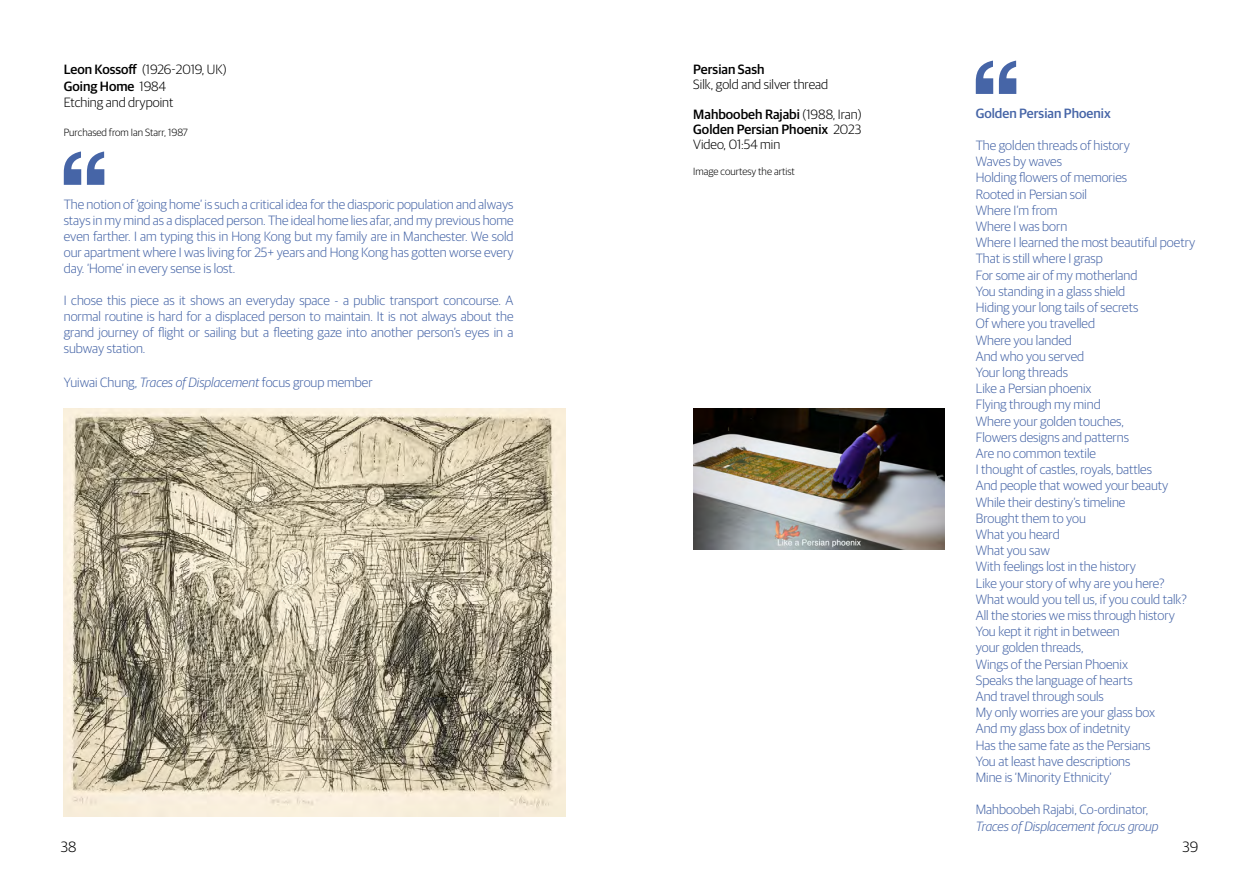
<style>
.page{position:relative;width:1259px;height:893px;background:#fff}
.page>*{position:absolute;margin:0;border:0;box-sizing:border-box;transform-origin:0 0}
.t1{font:300 15px "Guardian Sans";color:#000}
.t2{font:300 13.5px/16.2px "Guardian Sans";color:#4665a7;text-align:justify}
.t3{font:300 13.5px/16.2px "Guardian Sans";color:#000}
.t4{font:500 13.5px/14.9px "Guardian Sans";color:#000;text-align:justify}
.t5{font:italic 300 13.5px "Guardian Sans";color:#4665a7}
.t6{font:500 13.5px "Guardian Sans";color:#4665a7}
.t7{font:300 10.5px "Guardian Sans";color:#000}
.s1{font-weight:500}
.s2{font-style:italic}
.s3{font-weight:300}
</style>
<div class="page">
<img style="left:64px;top:408px;width:502px;height:409px">
<img style="left:693px;top:408px;width:251px;height:142px">
<svg style="left:64px;top:151px;width:17px;height:34px"></svg>
<svg style="left:87px;top:151px;width:17px;height:34px"></svg>
<svg style="left:975px;top:61px;width:18px;height:33px"></svg>
<svg style="left:999px;top:61px;width:17px;height:33px"></svg>
<p class="t3" style="left:64px;top:61px;width:164px"><span class="s1">Leon Kossoff</span> (1926-2019, UK)<br><span class="s1">Going Home</span> 1984<br>Etching and drypoint</p>
<p class="t7" style="left:64px;top:125px;width:126px">Purchased from Ian Starr, 1987</p>
<p class="t2" style="left:64px;top:195px;width:451px">The notion of ‘going home’ is such a critical idea for the diasporic population and always stays in my mind as a displaced person. The ideal home lies afar, and my previous home even farther. I am typing this in Hong Kong but my family are in Manchester. We sold our apartment where I was living for 25+ years and Hong Kong has gotten worse every day. ‘Home’ in every sense is lost.</p>
<p class="t2" style="left:64px;top:291px;width:451px">I chose this piece as it shows an everyday space - a public transport concourse. A normal routine is hard for a displaced person to maintain. It is not always about the grand journey of flight or sailing but a fleeting gaze into another person’s eyes in a subway station.</p>
<p class="t2" style="left:64px;top:374px;width:310px">Yuiwai Chung, <span class="s2">Traces of Displacement</span> focus group member</p>
<p class="t4" style="left:693px;top:61px;width:73px">Persian Sash</p>
<p class="t3" style="left:693px;top:76px;width:136px">Silk, gold and silver thread</p>
<p class="t4" style="left:693px;top:106px;width:170px">Mahboobeh Rajabi <span class="s3">(1988, Iran)<br></span>Golden Persian Phoenix <span class="s3">2023<br>Video, 01:54 min</span></p>
<p class="t7" style="left:693px;top:164px;width:103px">Image courtesy the artist</p>
<p class="t6" style="left:975px;top:103px;width:136px">Golden Persian Phoenix</p>
<p class="t2" style="left:975px;top:136px;width:221px;text-align:left">The golden threads of history<br>Waves by waves<br>Holding flowers of memories<br>Rooted in Persian soil<br>Where I’m from<br>Where I was born<br>Where I learned the most beautiful poetry<br>That is still where I grasp<br>For some air of my motherland<br>You standing in a glass shield<br>Hiding your long tails of secrets<br>Of where you travelled<br>Where you landed<br>And who you served<br>Your long threads<br>Like a Persian phoenix<br>Flying through my mind<br>Where your golden touches,<br>Flowers designs and patterns<br>Are no common textile<br>I thought of castles, royals, battles<br>And people that wowed your beauty<br>While their destiny’s timeline<br>Brought them to you<br>What you heard<br>What you saw<br>With feelings lost in the history<br>Like your story of why are you here?<br>What would you tell us, if you could talk?<br>All the stories we miss through history<br>You kept it right in between<br>your golden threads,<br>Wings of the Persian Phoenix<br>Speaks the language of hearts<br>And travel through souls<br>My only worries are your glass box<br>And my glass box of indetnity<br>Has the same fate as the Persians<br>You at least have descriptions<br>Mine is ‘Minority Ethnicity’</p>
<p class="t2" style="left:975px;top:801px;width:174px">Mahboobeh Rajabi, Co-ordinator,</p>
<p class="t5" style="left:975px;top:816px;width:184px">Traces of Displacement focus group</p>
<p class="t1" style="left:61px;top:836px;width:17px">38</p>
<p class="t1" style="left:1182px;top:836px;width:17px">39</p>
</div>
